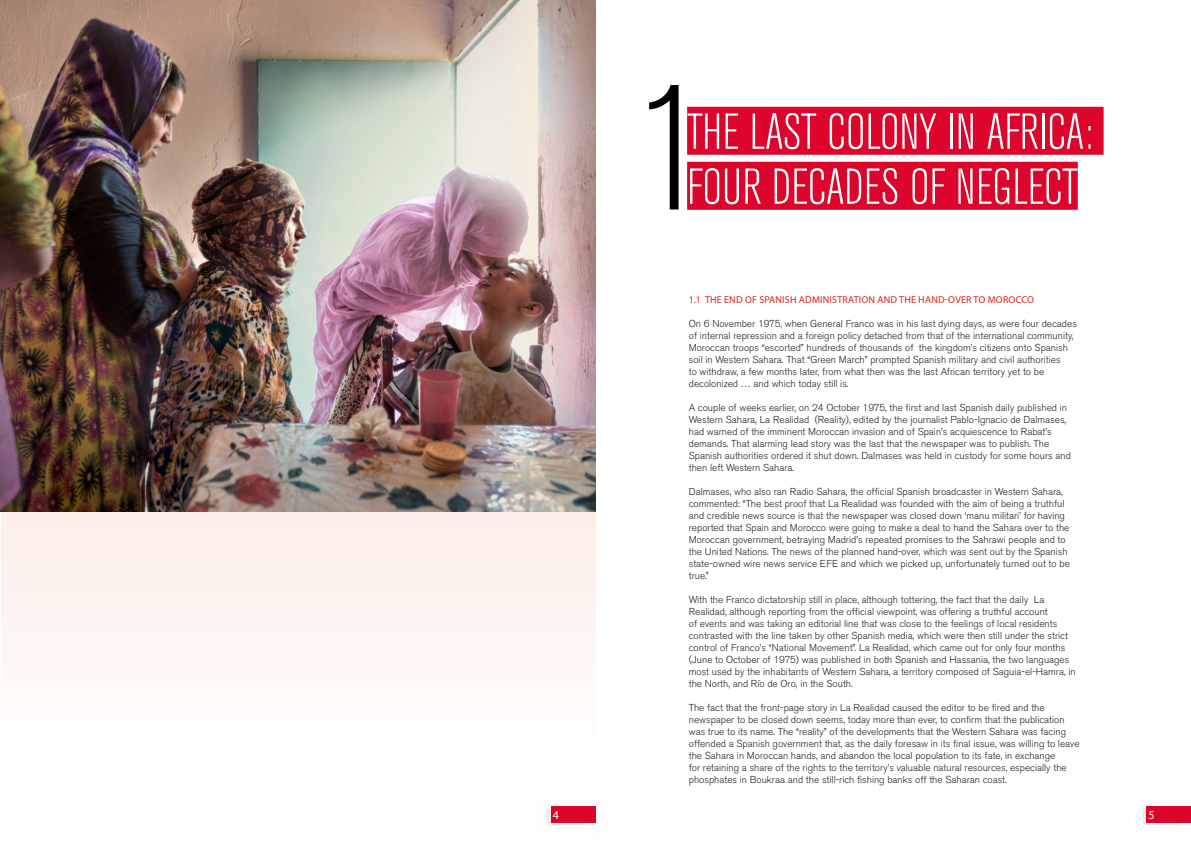
<style>
.page{position:relative;width:1191px;height:842px;background:#fff}
.page>*{position:absolute;margin:0;border:0;box-sizing:border-box;transform-origin:0 0}
.t1{font:300 condensed 50px/55px "Akzidenz Grotesk BE";letter-spacing:-.01em;color:#fff}
.t2{font:12px "Myriad Pro";color:#fff}
.t3{font:300 10px/12px "Akzidenz Grotesk BE";color:#222}
.t4{font:10px "Myriad Pro";letter-spacing:.02em;color:#d8221b}
</style>
<div class="page">
<div style="left:1143px;top:809px;width:36px;height:16px;background:#f0ede7"></div>
<div style="left:1146px;top:806px;width:45px;height:17px;background:#dd052b"></div>
<div style="left:1px;top:0;width:594px;height:842px;background:linear-gradient(to right,#fefaf7,#fdf4f2)"></div>
<div style="left:687px;top:107px;width:416px;height:48px;background:#dd052b"></div>
<div style="left:687px;top:162px;width:390px;height:48px;background:#dd052b"></div>
<svg style="left:649px;top:85px;width:29px;height:124px"></svg>
<img style="left:0;top:0;width:595px;height:511px">
<h1 class="t1" style="left:687px;top:106px;width:407px">THE LAST COLONY IN AFRICA:<br>FOUR DECADES OF NEGLECT</h1>
<p class="t4" style="left:689px;top:293px;width:347px">1.1 THE END OF SPANISH ADMINISTRATION AND THE HAND-OVER TO MOROCCO</p>
<p class="t3" style="left:689px;top:318px;width:389px">On 6 November 1975, when General Franco was in his last dying days, as were four decades of internal repression and a foreign policy detached from that of the international community, Moroccan troops “escorted” hundreds of thousands of the kingdom’s citizens onto Spanish soil in Western Sahara. That “Green March” prompted Spanish military and civil authorities<br>to withdraw, a few months later, from what then was the last African territory yet to be decolonized … and which today still is.</p>
<p class="t3" style="left:689px;top:402px;width:383px">A couple of weeks earlier, on 24 October 1975, the first and last Spanish daily published in Western Sahara, La Realidad (Reality), edited by the journalist Pablo-Ignacio de Dalmases, had warned of the imminent Moroccan invasion and of Spain’s acquiescence to Rabat’s demands. That alarming lead story was the last that the newspaper was to publish. The Spanish authorities ordered it shut down. Dalmases was held in custody for some hours and then left Western Sahara.</p>
<p class="t3" style="left:689px;top:486px;width:382px">Dalmases, who also ran Radio Sahara, the official Spanish broadcaster in Western Sahara, commented: “The best proof that La Realidad was founded with the aim of being a truthful and credible news source is that the newspaper was closed down ‘manu militari’ for having reported that Spain and Morocco were going to make a deal to hand the Sahara over to the Moroccan government, betraying Madrid’s repeated promises to the Sahrawi people and to the United Nations. The news of the planned hand-over, which was sent out by the Spanish state-owned wire news service EFE and which we picked up, unfortunately turned out to be true.”</p>
<p class="t3" style="left:689px;top:594px;width:388px">With the Franco dictatorship still in place, although tottering, the fact that the daily La Realidad, although reporting from the official viewpoint, was offering a truthful account<br>of events and was taking an editorial line that was close to the feelings of local residents contrasted with the line taken by other Spanish media, which were then still under the strict control of Franco’s “National Movement”. La Realidad, which came out for only four months (June to October of 1975) was published in both Spanish and Hassania, the two languages most used by the inhabitants of Western Sahara, a territory composed of Saguia-el-Hamra, in the North, and Río de Oro, in the South.</p>
<p class="t3" style="left:689px;top:702px;width:392px">The fact that the front-page story in La Realidad caused the editor to be fired and the newspaper to be closed down seems, today more than ever, to confirm that the publication was true to its name. The “reality” of the developments that the Western Sahara was facing offended a Spanish government that, as the daily foresaw in its final issue, was willing to leave the Sahara in Moroccan hands, and abandon the local population to its fate, in exchange<br>for retaining a share of the rights to the territory’s valuable natural resources, especially the phosphates in Boukraa and the still-rich fishing banks off the Saharan coast.</p>
<p class="t2" style="left:553px;top:808px;width:8px">4</p>
<p class="t2" style="left:1148px;top:808px;width:8px">5</p>
</div>
